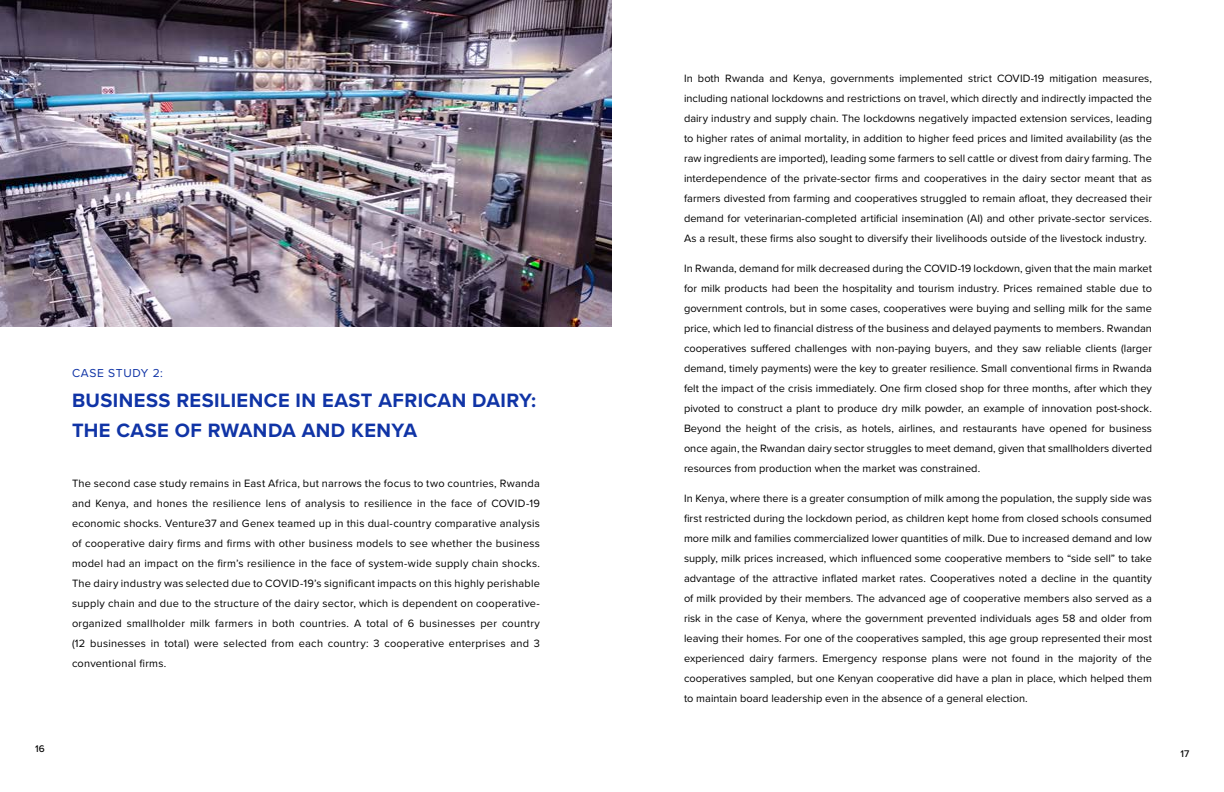
<style>
.page{position:relative;width:1224px;height:792px;background:#fff}
.page>*{position:absolute;margin:0;border:0;box-sizing:border-box;transform-origin:0 0}
.t1{font:700 20px/30px "Proxima Nova";letter-spacing:.02em;color:#1034a6}
.t2{font:12px "Proxima Nova";letter-spacing:.055em;color:#1034a6}
.t3{font:11px/20px "Proxima Nova";letter-spacing:.005em;color:#000;text-align:justify}
.t4{font:500 10px "Proxima Nova";color:#000}
</style>
<div class="page">
<img style="left:0;top:0;width:612px;height:327px">
<p class="t2" style="left:72px;top:368px;width:92px">CASE STUDY 2:</p>
<h1 class="t1" style="left:72px;top:386px;width:466px">BUSINESS RESILIENCE IN EAST AFRICAN DAIRY:<br>THE CASE OF RWANDA AND KENYA</h1>
<p class="t3" style="left:72px;top:474px;width:470px">The second case study remains in East Africa, but narrows the focus to two countries, Rwanda and Kenya, and hones the resilience lens of analysis to resilience in the face of COVID-19 economic shocks. Venture37 and Genex teamed up in this dual-country comparative analysis of cooperative dairy firms and firms with other business models to see whether the business model had an impact on the firm’s resilience in the face of system-wide supply chain shocks.<br>The dairy industry was selected due to COVID-19’s significant impacts on this highly perishable supply chain and due to the structure of the dairy sector, which is dependent on cooperative&shy;organized smallholder milk farmers in both countries. A total of 6 businesses per country (12 businesses in total) were selected from each country: 3 cooperative enterprises and 3 conventional firms.</p>
<p class="t4" style="left:35px;top:744px;width:11px">16</p>
<p class="t3" style="left:684px;top:69px;width:470px">In both Rwanda and Kenya, governments implemented strict COVID-19 mitigation measures, including national lockdowns and restrictions on travel, which directly and indirectly impacted the dairy industry and supply chain. The lockdowns negatively impacted extension services, leading to higher rates of animal mortality, in addition to higher feed prices and limited availability (as the raw ingredients are imported), leading some farmers to sell cattle or divest from dairy farming. The interdependence of the private-sector firms and cooperatives in the dairy sector meant that as farmers divested from farming and cooperatives struggled to remain afloat, they decreased their demand for veterinarian-completed artificial insemination (AI) and other private-sector services.<br>As a result, these firms also sought to diversify their livelihoods outside of the livestock industry.</p>
<p class="t3" style="left:684px;top:259px;width:470px">In Rwanda, demand for milk decreased during the COVID-19 lockdown, given that the main market for milk products had been the hospitality and tourism industry. Prices remained stable due to government controls, but in some cases, cooperatives were buying and selling milk for the same price, which led to financial distress of the business and delayed payments to members. Rwandan cooperatives suffered challenges with non-paying buyers, and they saw reliable clients (larger demand, timely payments) were the key to greater resilience. Small conventional firms in Rwanda felt the impact of the crisis immediately. One firm closed shop for three months, after which they pivoted to construct a plant to produce dry milk powder, an example of innovation post-shock.<br>Beyond the height of the crisis, as hotels, airlines, and restaurants have opened for business once again, the Rwandan dairy sector struggles to meet demand, given that smallholders diverted resources from production when the market was constrained.</p>
<p class="t3" style="left:684px;top:489px;width:470px">In Kenya, where there is a greater consumption of milk among the population, the supply side was first restricted during the lockdown period, as children kept home from closed schools consumed more milk and families commercialized lower quantities of milk. Due to increased demand and low supply, milk prices increased, which influenced some cooperative members to “side sell” to take advantage of the attractive inflated market rates. Cooperatives noted a decline in the quantity of milk provided by their members. The advanced age of cooperative members also served as a risk in the case of Kenya, where the government prevented individuals ages 58 and older from leaving their homes. For one of the cooperatives sampled, this age group represented their most experienced dairy farmers. Emergency response plans were not found in the majority of the cooperatives sampled, but one Kenyan cooperative did have a plan in place, which helped them to maintain board leadership even in the absence of a general election.</p>
<p class="t4" style="left:1180px;top:749px;width:11px">17</p>
</div>
